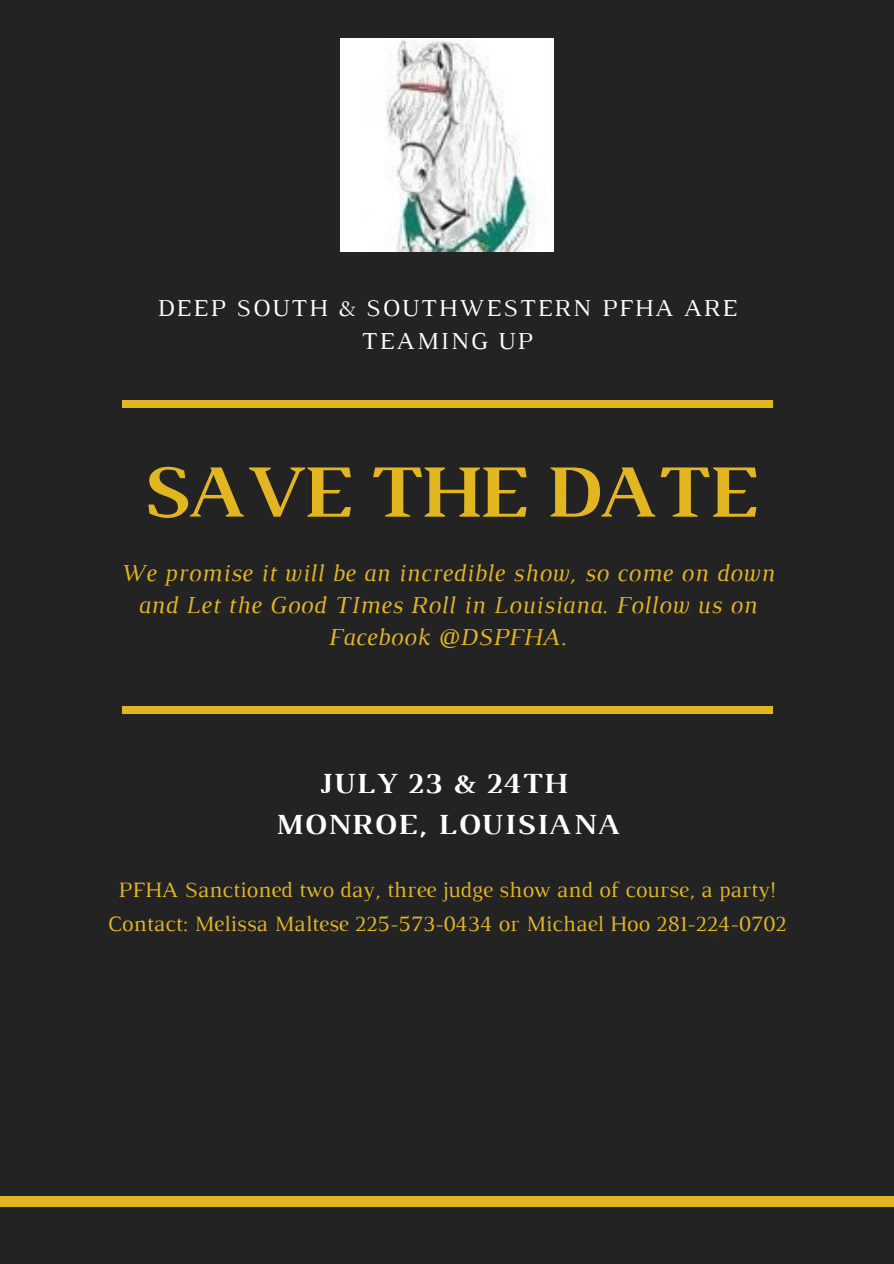
<style>
.page{position:relative;width:894px;height:1264px;background:#fff}
.page>*{position:absolute;margin:0;border:0;box-sizing:border-box;transform-origin:0 0}
.t1{font:700 76.95px "Luthier";letter-spacing:-.02em;color:#e2b621}
.t2{font:700 29.85px "Luthier";letter-spacing:.05em;color:#fff}
.t3{font:italic 24.75px/31.7px "Luthier";letter-spacing:.02em;color:#e2b621;text-align:center}
.t4{font:24.75px/33.5px "Luthier";letter-spacing:.07em;color:#fff;text-align:center}
.t5{font:22.35px "Luthier";color:#e2b621}
</style>
<div class="page">
<div style="left:0;top:0;width:893px;height:1263px;background:#232323"></div>
<div style="left:0;top:1196px;width:893px;height:10px;background:#e2b621"></div>
<div style="left:122px;top:706px;width:650px;height:7px;background:#e2b621"></div>
<div style="left:122px;top:400px;width:650px;height:7px;background:#e2b621"></div>
<img style="left:340px;top:38px;width:213px;height:213px">
<p class="t4" style="left:157px;top:293px;width:581px">DEEP SOUTH &amp; SOUTHWESTERN PFHA ARE<br>TEAMING UP</p>
<p class="t1" style="left:140px;top:463px;width:616px">SAVE THE DATE</p>
<p class="t3" style="left:120px;top:559px;width:655px">We promise it will be an incredible show, so come on down and Let the Good TImes Roll in Louisiana. Follow us on<br>Facebook @DSPFHA.</p>
<p class="t2" style="left:318px;top:772px;width:249px">JULY 23 &amp; 24TH</p>
<p class="t2" style="left:274px;top:813px;width:347px">MONROE, LOUISIANA</p>
<p class="t5" style="left:118px;top:881px;width:659px">PFHA Sanctioned two day, three judge show and of course, a party!</p>
<p class="t5" style="left:108px;top:915px;width:680px">Contact: Melissa Maltese 225-573-0434 or Michael Hoo 281-224-0702</p>
</div>
